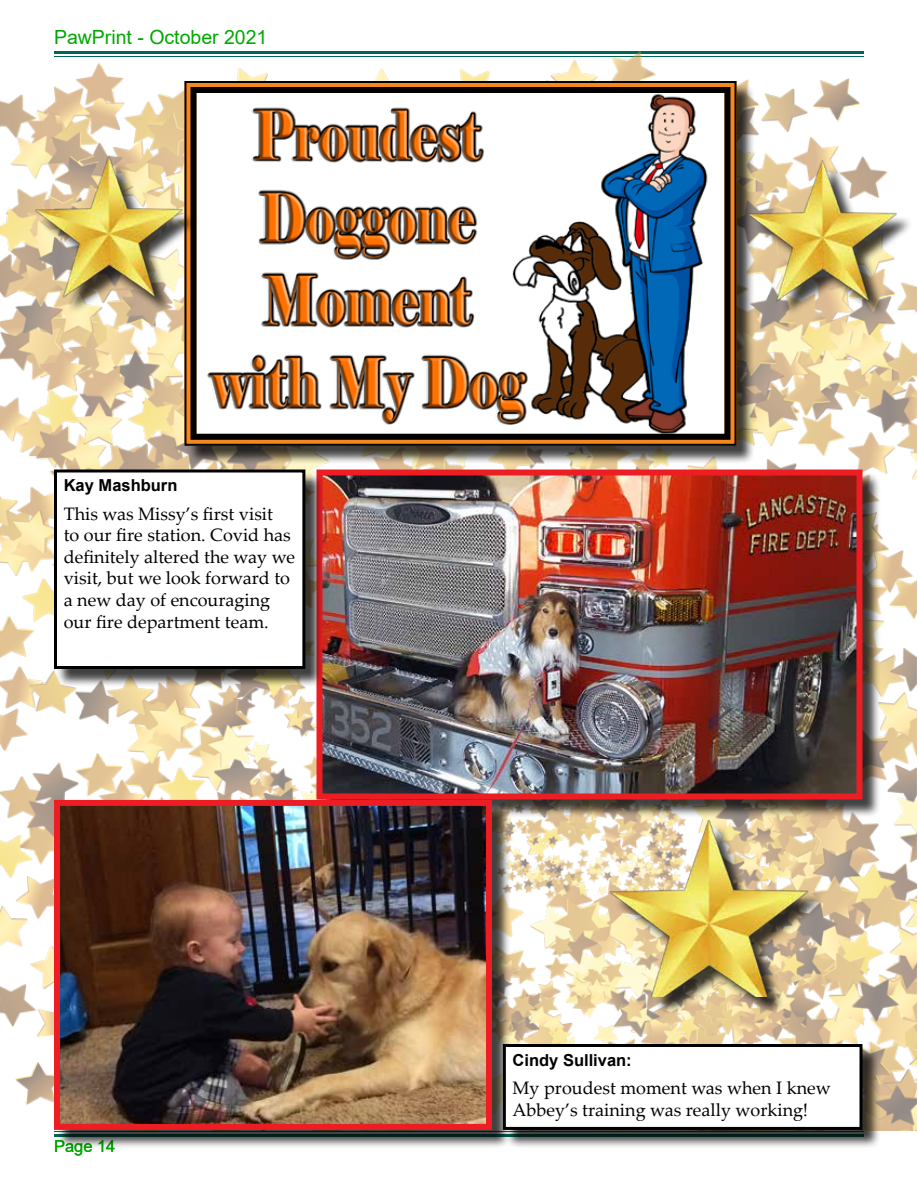
<style>
.page{position:relative;width:918px;height:1188px;background:#fff}
.page>*{position:absolute;margin:0;border:0;box-sizing:border-box;transform-origin:0 0}
.t1{font:19.5px "Arial";color:#00a800}
.t2{font:18px/21.6px "Palatino Linotype";color:#000}
.t3{font:700 16.5px "Arial";color:#000}
.t4{font:16.5px "Arial";color:#00a800}
</style>
<div class="page">
<img style="left:0;top:51px;width:917px;height:1080px">
<hr style="left:54px;top:1131px;width:810px;height:1px;background:#006658">
<div style="left:187px;top:83px;width:568px;height:382px;background:#000;opacity:.75"></div>
<svg style="left:183px;top:80px;width:555px;height:367px"></svg>
<div style="left:190px;top:87px;width:541px;height:353px;border:6px solid #000"></div>
<div style="left:319px;top:472px;width:562px;height:346px;background:#000;opacity:.75"></div>
<img style="left:323px;top:477px;width:532px;height:316px">
<div style="left:316px;top:470px;width:546px;height:330px;border:6px solid #ed1d24"></div>
<div style="left:56px;top:472px;width:268px;height:216px;background:#000;opacity:.75"></div>
<div style="left:56px;top:471px;width:248px;height:197px;background:#fff"></div>
<div style="left:54px;top:470px;width:251px;height:199px;border:3px solid #000"></div>
<div style="left:56px;top:802px;width:454px;height:346px;background:#000;opacity:.75"></div>
<img style="left:61px;top:807px;width:424px;height:316px">
<div style="left:54px;top:800px;width:438px;height:330px;border:6px solid #ed1d24"></div>
<div style="left:505px;top:1046px;width:376px;height:102px;background:#000;opacity:.75"></div>
<div style="left:504px;top:1046px;width:357px;height:82px;background:#fff"></div>
<div style="left:503px;top:1044px;width:359px;height:86px;border:3px solid #000"></div>
<div style="left:613px;top:823px;width:212px;height:192px;background:#000;opacity:.75"></div>
<img style="left:607px;top:817px;width:203px;height:179px">
<div style="left:39px;top:160px;width:160px;height:155px;background:#000;opacity:.75"></div>
<img style="left:33px;top:155px;width:151px;height:151px">
<div style="left:752px;top:164px;width:161px;height:154px;background:#000;opacity:.75"></div>
<img style="left:747px;top:158px;width:151px;height:152px">
<p class="t1" style="left:54px;top:24px;width:215px">PawPrint - October 2021</p>
<p class="t3" style="left:64px;top:474px;width:115px">Kay Mashburn</p>
<p class="t2" style="left:64px;top:502px;width:233px">This was Missy’s first visit<br>to our fire station. Covid has definitely altered the way we visit, but we look forward to a new day of encouraging our fire department team.</p>
<p class="t4" style="left:54px;top:1135px;width:63px">Page 14</p>
<p class="t3" style="left:513px;top:1048px;width:121px">Cindy Sullivan:</p>
<p class="t2" style="left:513px;top:1076px;width:320px">My proudest moment was when I knew<br>Abbey’s training was really working!</p>
</div>
